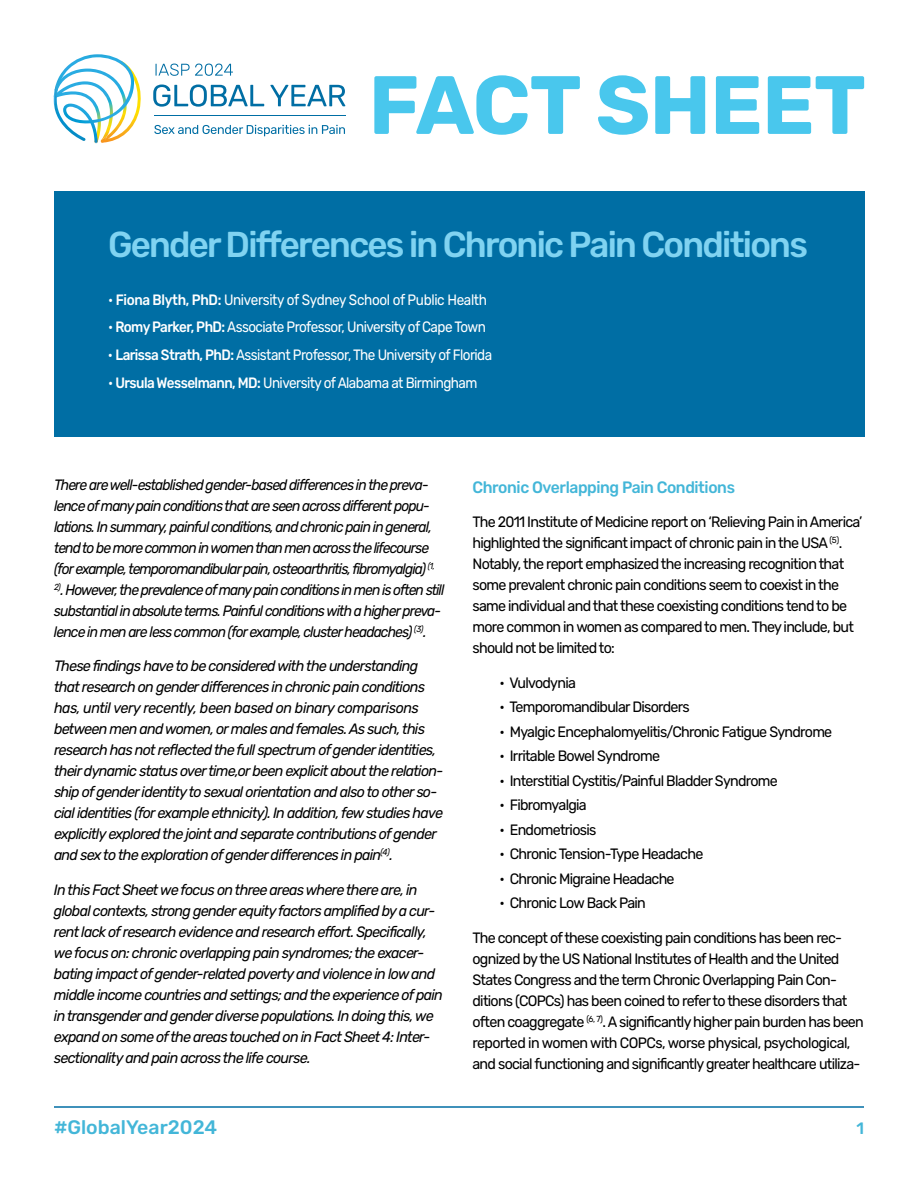
<style>
.page{position:relative;width:918px;height:1188px;background:#fff}
.page>*{position:absolute;margin:0;border:0;box-sizing:border-box;transform-origin:0 0}
.t1{font:700 82.5px "Rubik";letter-spacing:-.01em;color:#49c7ed}
.t2{font:500 36px "Rubik";letter-spacing:-.05em;color:#80d3f1}
.t3{font:500 19.5px "Rubik";color:#43b6d8}
.t4{font:500 16.5px "Rubik";letter-spacing:-.025em;color:#43b6d8;scale:.95 1}
.t5{font:500 16.5px "Rubik";letter-spacing:-.025em;color:#43b6d8}
.t6{font:italic 15px/21px "Rubik";letter-spacing:-.05em;color:#000;scale:.95 1}
.t7{font:15px/21px "Rubik";letter-spacing:-.05em;color:#000;scale:.95 1}
.t8{font:italic 15px/21px "Rubik";letter-spacing:-.05em;color:#000;scale:.92 1}
.t9{font:15px "Rubik";letter-spacing:-.04em;color:#fff;scale:.9 1}
.s1{font-weight:500}
</style>
<div class="page">
<hr style="left:54px;top:1106px;width:810px;height:2px;background:#006ea4">
<div style="left:54px;top:191px;width:810px;height:245px;background:#006ea4"></div>
<img style="left:134px;top:73px;width:7px;height:51px">
<img style="left:54px;top:54px;width:80px;height:89px">
<svg style="left:153px;top:85px;width:111px;height:22px"></svg>
<svg style="left:270px;top:85px;width:75px;height:21px"></svg>
<svg style="left:154px;top:125px;width:191px;height:11px"></svg>
<svg style="left:156px;top:64px;width:77px;height:12px"></svg>
<hr style="left:154px;top:115px;width:191px;height:1px;background:#006ea4">
<h1 class="t1" style="left:369px;top:57px;width:499px">FACT SHEET</h1>
<h2 class="t2" style="left:108px;top:223px;width:701px">Gender Differences in Chronic Pain Conditions</h2>
<p class="t9" style="left:108px;top:293px;width:423px">• <span class="s1">Fiona Blyth, PhD:</span> University of Sydney School of Public Health</p>
<p class="t9" style="left:108px;top:320px;width:421px">• <span class="s1">Romy Parker, PhD:</span> Associate Professor, University of Cape Town</p>
<p class="t9" style="left:108px;top:348px;width:428px">• <span class="s1">Larissa Strath, PhD:</span> Assistant Professor, The University of Florida</p>
<p class="t9" style="left:108px;top:376px;width:412px">• <span class="s1">Ursula Wesselmann, MD:</span> University of Alabama at Birmingham</p>
<p class="t8" style="left:54px;top:475px;width:426px">There are well-established gender-based differences in the preva&shy;lence of many pain conditions that are seen across different popu&shy;lations. In summary, painful conditions, and chronic pain in general, tend to be more common in women than men across the lifecourse (for example, temporomandibular pain, osteoarthritis, fibromyalgia) <sup>(1, 2)</sup>. However, the prevalence of many pain conditions in men is often still substantial in absolute terms. Painful conditions with a higher preva&shy;lence in men are less common (for example, cluster headaches) <sup>(3)</sup>.</p>
<p class="t6" style="left:54px;top:656px;width:411px">These findings have to be considered with the understanding that research on gender differences in chronic pain conditions has, until very recently, been based on binary comparisons between men and women, or males and females. As such, this research has not reflected the full spectrum of gender identities, their dynamic status over time,or been explicit about the relation&shy;ship of gender identity to sexual orientation and also to other so&shy;cial identities (for example ethnicity). In addition, few studies have explicitly explored the joint and separate contributions of gender and sex to the exploration of gender differences in pain<sup>(4)</sup>.</p>
<p class="t6" style="left:54px;top:880px;width:411px">In this Fact Sheet we focus on three areas where there are, in global contexts, strong gender equity factors amplified by a cur&shy;rent lack of research evidence and research effort. Specifically, we focus on: chronic overlapping pain syndromes; the exacer&shy;bating impact of gender-related poverty and violence in low and middle income countries and settings; and the experience of pain in transgender and gender diverse populations. In doing this, we expand on some of the areas touched on in Fact Sheet 4: Inter&shy;sectionality and pain across the life course.</p>
<p class="t4" style="left:472px;top:478px;width:278px">Chronic Overlapping Pain Conditions</p>
<p class="t7" style="left:472px;top:513px;width:412px">The 2011 Institute of Medicine report on ‘Relieving Pain in America’ highlighted the significant impact of chronic pain in the USA <sup>(5)</sup>.<br>Notably, the report emphasized the increasing recognition that some prevalent chronic pain conditions seem to coexist in the same individual and that these coexisting conditions tend to be more common in women as compared to men. They include, but should not be limited to:</p>
<p class="t7" style="left:500px;top:673px;width:82px">• Vulvodynia</p>
<p class="t7" style="left:500px;top:698px;width:202px">• Temporomandibular Disorders</p>
<p class="t7" style="left:500px;top:722px;width:352px">• Myalgic Encephalomyelitis/Chronic Fatigue Syndrome</p>
<p class="t7" style="left:500px;top:747px;width:170px">• Irritable Bowel Syndrome</p>
<p class="t7" style="left:500px;top:771px;width:295px">• Interstitial Cystitis/Painful Bladder Syndrome</p>
<p class="t7" style="left:500px;top:796px;width:93px">• Fibromyalgia</p>
<p class="t7" style="left:500px;top:820px;width:103px">• Endometriosis</p>
<p class="t7" style="left:500px;top:845px;width:216px">• Chronic Tension-Type Headache</p>
<p class="t7" style="left:500px;top:869px;width:186px">• Chronic Migraine Headache</p>
<p class="t7" style="left:500px;top:894px;width:156px">• Chronic Low Back Pain</p>
<p class="t7" style="left:472px;top:928px;width:413px">The concept of these coexisting pain conditions has been rec&shy;ognized by the US National Institutes of Health and the United States Congress and the term Chronic Overlapping Pain Con&shy;ditions (COPCs) has been coined to refer to these disorders that often coaggregate <sup>(6,</sup> <sup>7)</sup>. A significantly higher pain burden has been reported in women with COPCs, worse physical, psychological, and social functioning and significantly greater healthcare utiliza-</p>
<h3 class="t3" style="left:54px;top:1116px;width:165px">#GlobalYear2024</h3>
<p class="t5" style="left:856px;top:1119px;width:9px">1</p>
</div>
